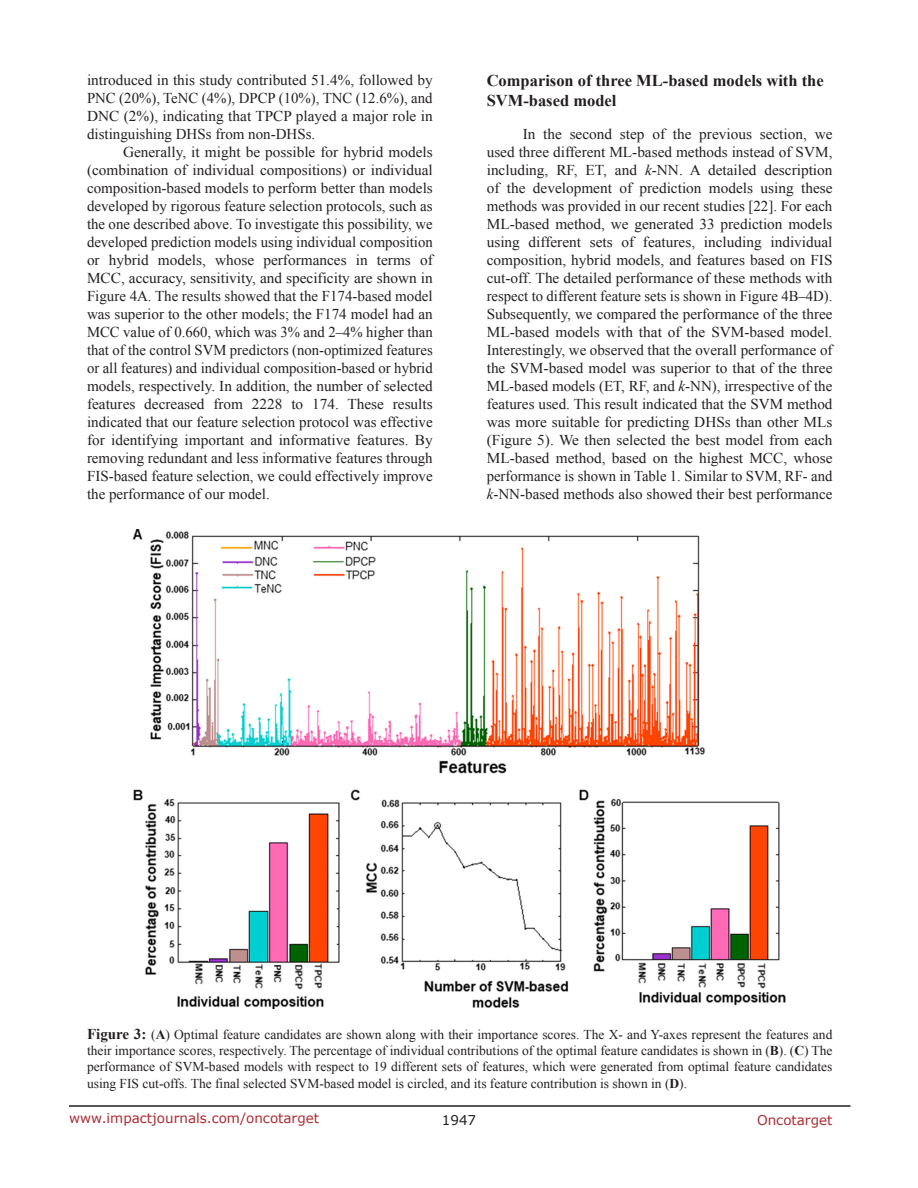
<style>
.page{position:relative;width:918px;height:1188px;background:#fff}
.page>*{position:absolute;margin:0;border:0;box-sizing:border-box;transform-origin:0 0}
.SubHeading_middle{font:700 16.5px/19.8px "Times New Roman";color:#231f20}
.BodyText{font:15px/18px "Times New Roman";color:#231f20;text-align:justify}
.FigureText{font:13.5px/16.2px "Times New Roman";color:#231f20;text-align:justify}
.t1{font:13.5px "Verdana";color:#ac2b31}
.t2{font:13.5px "Verdana";color:#231f20}
.s1{font-style:italic}
.s2{font-weight:700;font-size:15px}
.s3{font-weight:700}
</style>
<div class="page">
<hr style="left:69px;top:1105px;width:781px;height:2px;background:#231f20">
<img style="left:133px;top:530px;width:653px;height:479px">
<p class="BodyText" style="left:87px;top:71px;width:347px">introduced in this study contributed 51.4%, followed by PNC (20%), TeNC (4%), DPCP (10%), TNC (12.6%), and DNC (2%), indicating that TPCP played a major role in distinguishing DHSs from non-DHSs.</p>
<p class="BodyText" style="left:87px;top:143px;width:347px;text-indent:36px">Generally, it might be possible for hybrid models (combination of individual compositions) or individual composition-based models to perform better than models developed by rigorous feature selection protocols, such as the one described above. To investigate this possibility, we developed prediction models using individual composition or hybrid models, whose performances in terms of MCC, accuracy, sensitivity, and specificity are shown in Figure 4A. The results showed that the F174-based model was superior to the other models; the F174 model had an MCC value of 0.660, which was 3% and 2–4% higher than that of the control SVM predictors (non-optimized features or all features) and individual composition-based or hybrid models, respectively. In addition, the number of selected features decreased from 2228 to 174. These results indicated that our feature selection protocol was effective for identifying important and informative features. By removing redundant and less informative features through FIS-based feature selection, we could effectively improve the performance of our model.</p>
<p class="SubHeading_middle" style="left:487px;top:70px;width:339px">Comparison of three ML-based models with the<br>SVM-based model</p>
<p class="BodyText" style="left:487px;top:125px;width:347px;text-indent:36px">In the second step of the previous section, we used three different ML-based methods instead of SVM, including, RF, ET, and <span class="s1">k</span>-NN. A detailed description of the development of prediction models using these methods was provided in our recent studies [22]. For each ML-based method, we generated 33 prediction models using different sets of features, including individual composition, hybrid models, and features based on FIS cut-off. The detailed performance of these methods with respect to different feature sets is shown in Figure 4B–4D).<br>Subsequently, we compared the performance of the three ML-based models with that of the SVM-based model.<br>Interestingly, we observed that the overall performance of the SVM-based model was superior to that of the three ML-based models (ET, RF, and <span class="s1">k</span>-NN), irrespective of the features used. This result indicated that the SVM method was more suitable for predicting DHSs than other MLs (Figure 5). We then selected the best model from each ML-based method, based on the highest MCC, whose performance is shown in Table 1. Similar to SVM, RF- and <span class="s1">k</span>-NN-based methods also showed their best performance</p>
<p class="FigureText" style="left:87px;top:1026px;width:747px"><span class="s2">Figure 3:</span> (<span class="s3">A</span>) Optimal feature candidates are shown along with their importance scores. The X- and Y-axes represent the features and their importance scores, respectively. The percentage of individual contributions of the optimal feature candidates is shown in (<span class="s3">B</span>). (<span class="s3">C</span>) The performance of SVM-based models with respect to 19 different sets of features, which were generated from optimal feature candidates using FIS cut-offs. The final selected SVM-based model is circled, and its feature contribution is shown in (<span class="s3">D</span>).</p>
<p class="t1" style="left:69px;top:1109px;width:252px">www.impactjournals.com/oncotarget</p>
<p class="t2" style="left:442px;top:1111px;width:36px">1947</p>
<p class="t1" style="left:757px;top:1111px;width:77px">Oncotarget</p>
</div>
